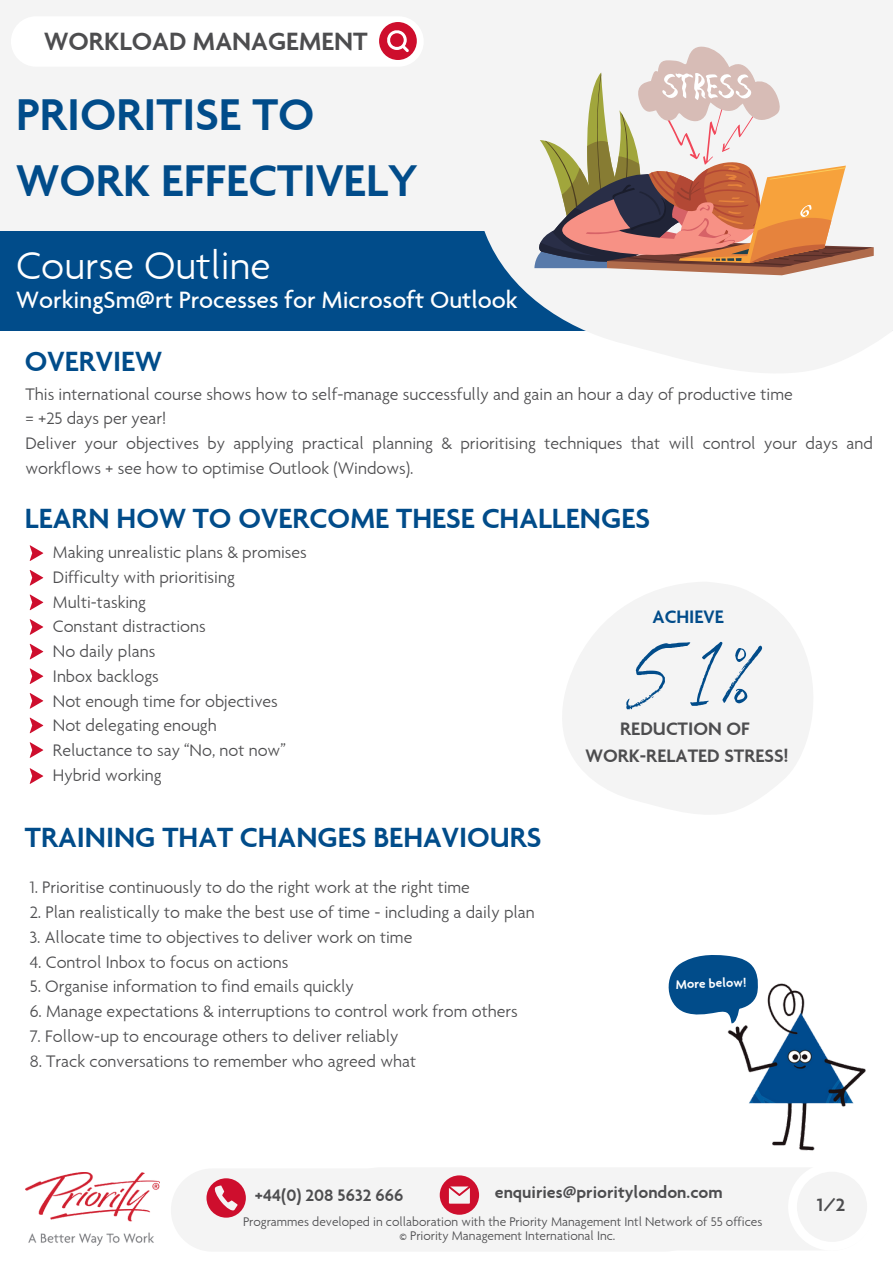
<style>
.page{position:relative;width:893px;height:1264px;background:#fff}
.page>*{position:absolute;margin:0;border:0;box-sizing:border-box;transform-origin:0 0}
.t1{font:87.15px "Benedict";color:#014c8a}
.t2{font:600 48px/66.3px "Priority Sans";color:#014c8a}
.t3{font:300 41.85px "Priority Sans";color:#fff}
.t4{font:600 30px "Priority Sans";color:#014c8a}
.t5{font:600 27px "Priority Sans";color:#4d4d4f}
.t6{font:25.5px "Priority Sans";color:#fff}
.t7{font:600 19.5px "Priority Sans";color:#4d4d4f}
.t8{font:600 19.5px "Priority Sans";color:#014c8a}
.t9{font:300 18px/24.8px "Priority Sans";color:#4d4d4f}
.t10{font:600 18px "Priority Sans";color:#4d4d4f}
.t11{font:300 13.5px "Priority Sans";color:#4d4d4f}
.t12{font:600 13.35px "Priority Sans";color:#fff}
</style>
<div class="page">
<div style="left:0;top:0;width:892px;height:280px;background:#f4f4f4"></div>
<div style="left:0;top:232px;width:892px;height:99px;background:#014c8a"></div>
<div style="left:469px;top:0;width:423px;height:379px;background:#f4f4f4"></div>
<div style="left:11px;top:16px;width:412px;height:51px;background:#fff;border-radius:25px"></div>
<div style="left:379px;top:22px;width:38px;height:38px;background:#ce0e2d;border-radius:50%"></div>
<svg style="left:387px;top:30px;width:22px;height:22px"></svg>
<svg style="left:30px;top:545px;width:13px;height:16px"></svg>
<svg style="left:30px;top:570px;width:13px;height:15px"></svg>
<svg style="left:30px;top:594px;width:13px;height:16px"></svg>
<svg style="left:30px;top:619px;width:13px;height:16px"></svg>
<svg style="left:30px;top:643px;width:13px;height:16px"></svg>
<svg style="left:534px;top:46px;width:339px;height:229px"></svg>
<svg style="left:562px;top:582px;width:251px;height:232px;fill:#f4f4f4"></svg>
<svg style="left:30px;top:668px;width:13px;height:16px"></svg>
<svg style="left:30px;top:693px;width:13px;height:15px"></svg>
<svg style="left:30px;top:717px;width:13px;height:16px"></svg>
<svg style="left:30px;top:742px;width:13px;height:16px"></svg>
<svg style="left:30px;top:768px;width:13px;height:16px"></svg>
<img style="left:727px;top:983px;width:139px;height:168px">
<img style="left:25px;top:1172px;width:134px;height:73px">
<svg style="left:171px;top:1168px;width:696px;height:83px"></svg>
<svg style="left:668px;top:955px;width:91px;height:70px"></svg>
<p class="t5" style="left:44px;top:30px;width:325px">WORKLOAD MANAGEMENT</p>
<p class="t2" style="left:16px;top:86px;width:402px">PRIORITISE TO<br>WORK EFFECTIVELY</p>
<p class="t3" style="left:16px;top:249px;width:256px">Course Outline</p>
<p class="t6" style="left:16px;top:290px;width:503px">WorkingSm@rt Processes for Microsoft Outlook</p>
<p class="t4" style="left:25px;top:350px;width:139px">OVERVIEW</p>
<p class="t9" style="left:25px;top:383px;width:768px">This international course shows how to self-manage successfully and gain an hour a day of productive time</p>
<p class="t9" style="left:25px;top:408px;width:142px">= +25 days per year!</p>
<p class="t9" style="left:25px;top:433px;width:848px">Deliver your objectives by applying practical planning &amp; prioritising techniques that will control your days and workflows + see how to optimise Outlook (Windows).</p>
<p class="t4" style="left:25px;top:506px;width:626px">LEARN HOW TO OVERCOME THESE CHALLENGES</p>
<p class="t9" style="left:53px;top:542px;width:255px">Making unrealistic plans &amp; promises</p>
<p class="t9" style="left:53px;top:566px;width:183px">Difficulty with prioritising</p>
<p class="t9" style="left:53px;top:591px;width:94px">Multi-tasking</p>
<p class="t9" style="left:53px;top:616px;width:154px">Constant distractions</p>
<p class="t9" style="left:53px;top:640px;width:104px">No daily plans</p>
<p class="t9" style="left:53px;top:665px;width:107px">Inbox backlogs</p>
<p class="t9" style="left:53px;top:690px;width:226px">Not enough time for objectives</p>
<p class="t9" style="left:53px;top:715px;width:165px">Not delegating enough</p>
<p class="t9" style="left:53px;top:739px;width:234px">Reluctance to say “No, not now”</p>
<p class="t9" style="left:53px;top:764px;width:110px">Hybrid working</p>
<p class="t8" style="left:652px;top:609px;width:73px">ACHIEVE</p>
<p class="t1" style="left:626px;top:624px;width:137px">51%</p>
<p class="t7" style="left:620px;top:721px;width:131px">REDUCTION OF</p>
<p class="t7" style="left:585px;top:748px;width:205px">WORK-RELATED STRESS!</p>
<p class="t4" style="left:25px;top:826px;width:518px">TRAINING THAT CHANGES BEHAVIOURS</p>
<p class="t9" style="left:30px;top:877px;width:441px">1. Prioritise continuously to do the right work at the right time</p>
<p class="t9" style="left:30px;top:901px;width:506px">2. Plan realistically to make the best use of time - including a daily plan</p>
<p class="t9" style="left:30px;top:926px;width:384px">3. Allocate time to objectives to deliver work on time</p>
<p class="t9" style="left:30px;top:951px;width:260px">4. Control Inbox to focus on actions</p>
<p class="t9" style="left:30px;top:976px;width:325px">5. Organise information to find emails quickly</p>
<p class="t9" style="left:30px;top:1000px;width:489px">6. Manage expectations &amp; interruptions to control work from others</p>
<p class="t9" style="left:30px;top:1025px;width:370px">7. Follow-up to encourage others to deliver reliably</p>
<p class="t9" style="left:30px;top:1050px;width:388px">8. Track conversations to remember who agreed what</p>
<p class="t12" style="left:675px;top:979px;width:72px;rotate:-2deg">More below!</p>
<p class="t10" style="left:255px;top:1188px;width:150px">+44(0) 208 5632 666</p>
<p class="t10" style="left:495px;top:1185px;width:229px">enquiries@prioritylondon.com</p>
<p class="t11" style="left:243px;top:1216px;width:521px">Programmes developed in collaboration with the Priority Management Intl Network of 55 offices</p>
<p class="t11" style="left:399px;top:1229px;width:217px">© Priority Management International Inc.</p>
<p class="t7" style="left:816px;top:1196px;width:30px">1/2</p>
</div>
